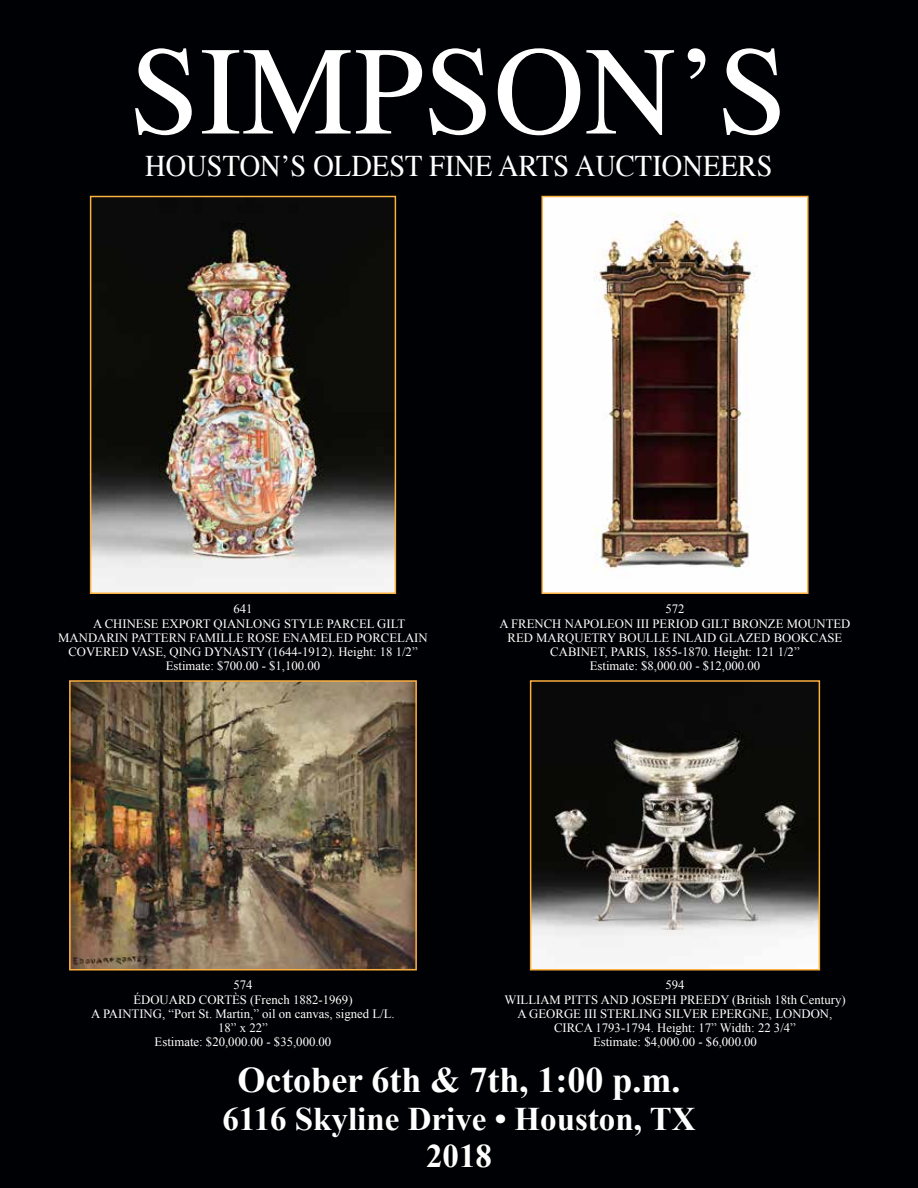
<style>
.page{position:relative;width:918px;height:1188px;background:#000104}
.page>*{position:absolute;margin:0;border:0;box-sizing:border-box;transform-origin:0 0}
.t1{font:126px "Times";color:#fff}
.t2{font:700 36px "Times New Roman";color:#fff}
.t3{font:700 33px/37.5px "Times New Roman";color:#fff;text-align:center}
.t4{font:30px "Times";color:#fff;scale:.95 1}
.t5{font:12.75px/14.2px "Times New Roman";color:#fff;text-align:center}
</style>
<div class="page">
<img style="left:533px;top:683px;width:284px;height:285px">
<div style="left:530px;top:680px;width:290px;height:291px;border:2px solid #fbb040"></div>
<img style="left:72px;top:683px;width:342px;height:284px">
<div style="left:69px;top:680px;width:348px;height:290px;border:2px solid #fbb040"></div>
<img style="left:93px;top:199px;width:300px;height:392px">
<div style="left:90px;top:196px;width:306px;height:398px;border:2px solid #fbb040"></div>
<img style="left:544px;top:199px;width:262px;height:392px">
<div style="left:541px;top:196px;width:268px;height:398px;border:2px solid #fbb040"></div>
<h1 class="t1" style="left:130px;top:-27px;width:660px">SIMPSON’S</h1>
<h3 class="t4" style="left:145px;top:137px;width:662px">HOUSTON’S OLDEST FINE ARTS AUCTIONEERS</h3>
<p class="t5" style="left:233px;top:602px;width:21px">641</p>
<p class="t5" style="left:93px;top:616px;width:314px">A CHINESE EXPORT QIANLONG STYLE PARCEL GILT</p>
<p class="t5" style="left:58px;top:630px;width:371px">MANDARIN PATTERN FAMILLE ROSE ENAMELED PORCELAIN</p>
<p class="t5" style="left:68px;top:645px;width:351px">COVERED VASE, QING DYNASTY (1644-1912). Height: 18 1/2”</p>
<p class="t5" style="left:166px;top:659px;width:156px">Estimate: $700.00 - $1,100.00</p>
<p class="t5" style="left:500px;top:602px;width:352px">572<br>A FRENCH NAPOLEON III PERIOD GILT BRONZE MOUNTED RED MARQUETRY BOULLE INLAID GLAZED BOOKCASE CABINET, PARIS, 1855-1870. Height: 121 1/2”<br>Estimate: $8,000.00 - $12,000.00</p>
<p class="t5" style="left:91px;top:978px;width:305px">574<br>ÉDOUARD CORTÈS (French 1882-1969)<br>A PAINTING, “Port St. Martin,” oil on canvas, signed L/L.<br>18” x 22”<br>Estimate: $20,000.00 - $35,000.00</p>
<p class="t5" style="left:504px;top:978px;width:343px">594<br>WILLIAM PITTS AND JOSEPH PREEDY (British 18th Century)<br>A GEORGE III STERLING SILVER EPERGNE, LONDON, CIRCA 1793-1794. Height: 17” Width: 22 3/4”<br>Estimate: $4,000.00 - $6,000.00</p>
<h2 class="t2" style="left:237px;top:1055px;width:445px">October 6th &amp; 7th, 1:00 p.m.</h2>
<h3 class="t3" style="left:222px;top:1099px;width:475px">6116 Skyline Drive • Houston, TX<br>2018</h3>
</div>
